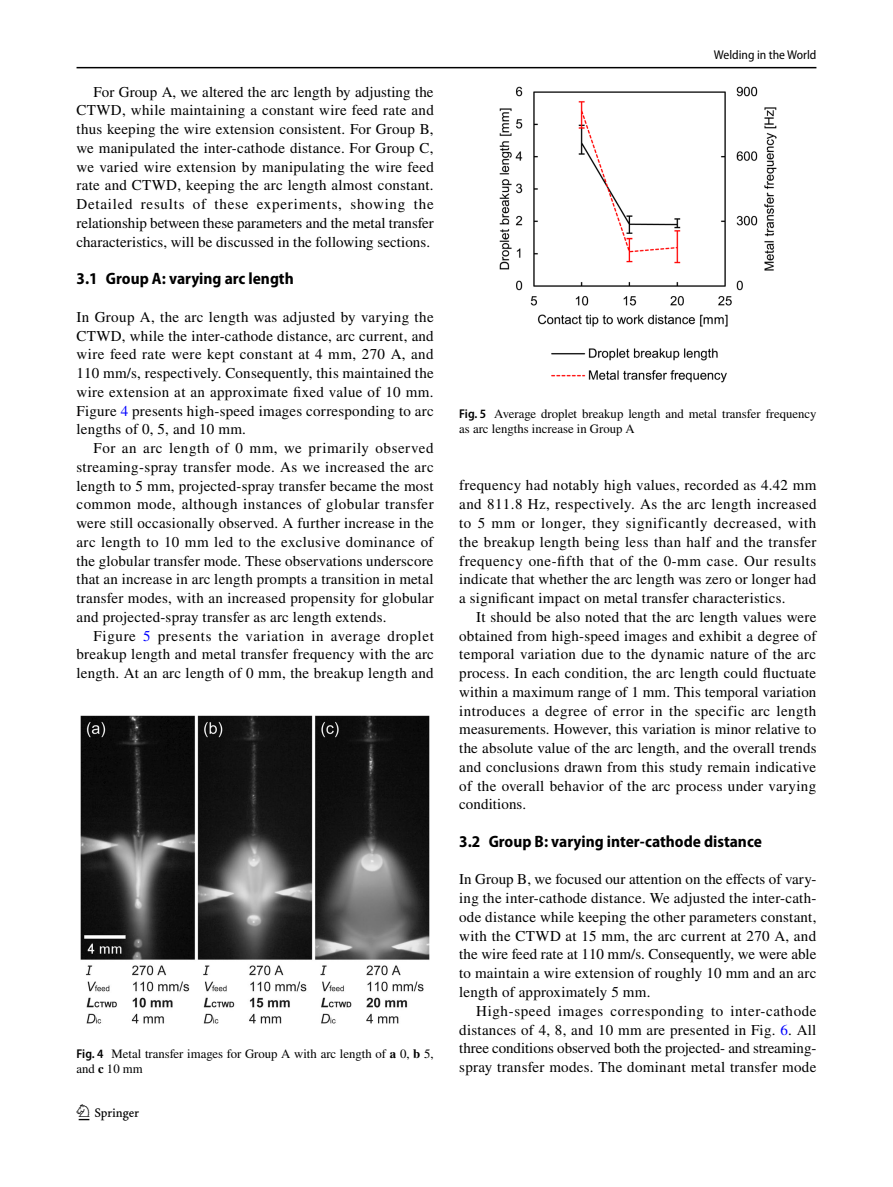
<style>
.page{position:relative;width:893px;height:1187px;background:#fff}
.page>*{position:absolute;margin:0;border:0;box-sizing:border-box;transform-origin:0 0}
.t1{font:22.5px "Springnew Regular 2";color:#000}
.t2{font:700 semi-condensed 16.5px "Myriad Pro";color:#000}
.t3{font:15px/18.8px "STIX";letter-spacing:.015em;color:#000;text-align:justify}
.t4{font:12.75px/15px "STIX";color:#000}
.t5{font:semi-condensed 12.75px "Myriad Pro";color:#000}
.s1{color:#00f}
.s2{font-family:"Myriad Pro";font-weight:600;font-stretch:semi-condensed}
.s3{font-weight:700}
</style>
<div class="page">
<hr style="left:77px;top:67px;width:739px;height:1px;background:#000">
<img style="left:81px;top:715px;width:348px;height:308px">
<img style="left:500px;top:87px;width:276px;height:296px">
<p class="t3" style="left:77px;top:83px;width:359px;text-indent:17px">For Group A, we altered the arc length by adjusting the CTWD, while maintaining a constant wire feed rate and thus keeping the wire extension consistent. For Group B, we manipulated the inter-cathode distance. For Group C, we varied wire extension by manipulating the wire feed rate and CTWD, keeping the arc length almost constant.<br>Detailed results of these experiments, showing the relationship between these parameters and the metal transfer characteristics, will be discussed in the following sections.</p>
<p class="t2" style="left:77px;top:269px;width:219px">3.1 Group A: varying arc length</p>
<p class="t3" style="left:77px;top:308px;width:359px">In Group A, the arc length was adjusted by varying the CTWD, while the inter-cathode distance, arc current, and wire feed rate were kept constant at 4 mm, 270 A, and 110 mm/s, respectively. Consequently, this maintained the wire extension at an approximate fixed value of 10 mm.<br>Figure <span class="s1">4</span> presents high-speed images corresponding to arc lengths of 0, 5, and 10 mm.</p>
<p class="t3" style="left:77px;top:439px;width:359px;text-indent:17px">For an arc length of 0 mm, we primarily observed streaming-spray transfer mode. As we increased the arc length to 5 mm, projected-spray transfer became the most common mode, although instances of globular transfer were still occasionally observed. A further increase in the arc length to 10 mm led to the exclusive dominance of the globular transfer mode. These observations underscore that an increase in arc length prompts a transition in metal transfer modes, with an increased propensity for globular and projected-spray transfer as arc length extends.</p>
<p class="t3" style="left:77px;top:627px;width:359px;text-indent:17px">Figure <span class="s1">5</span> presents the variation in average droplet breakup length and metal transfer frequency with the arc length. At an arc length of 0 mm, the breakup length and</p>
<p class="t4" style="left:77px;top:1047px;width:359px"><span class="s2">Fig. 4</span> Metal transfer images for Group A with arc length of <span class="s3">a</span> 0, <span class="s3">b</span> 5, and <span class="s3">c</span> 10 mm</p>
<h1 class="t1" style="left:79px;top:1104px;width:62px">1 3</h1>
<p class="t5" style="left:714px;top:48px;width:104px">Welding in the World</p>
<p class="t4" style="left:459px;top:407px;width:359px"><span class="s2">Fig. 5</span> Average droplet breakup length and metal transfer frequency as arc lengths increase in Group A</p>
<p class="t3" style="left:459px;top:477px;width:359px">frequency had notably high values, recorded as 4.42 mm and 811.8 Hz, respectively. As the arc length increased to 5 mm or longer, they significantly decreased, with the breakup length being less than half and the transfer frequency one-fifth that of the 0-mm case. Our results indicate that whether the arc length was zero or longer had a significant impact on metal transfer characteristics.</p>
<p class="t3" style="left:459px;top:608px;width:359px;text-indent:17px">It should be also noted that the arc length values were obtained from high-speed images and exhibit a degree of temporal variation due to the dynamic nature of the arc process. In each condition, the arc length could fluctuate within a maximum range of 1 mm. This temporal variation introduces a degree of error in the specific arc length measurements. However, this variation is minor relative to the absolute value of the arc length, and the overall trends and conclusions drawn from this study remain indicative of the overall behavior of the arc process under varying conditions.</p>
<p class="t2" style="left:459px;top:832px;width:304px">3.2 Group B: varying inter‑cathode distance</p>
<p class="t3" style="left:459px;top:871px;width:359px">In Group B, we focused our attention on the effects of vary&shy;ing the inter-cathode distance. We adjusted the inter-cath&shy;ode distance while keeping the other parameters constant, with the CTWD at 15 mm, the arc current at 270 A, and the wire feed rate at 110 mm/s. Consequently, we were able to maintain a wire extension of roughly 10 mm and an arc length of approximately 5 mm.</p>
<p class="t3" style="left:459px;top:1002px;width:359px;text-indent:17px">High-speed images corresponding to inter-cathode distances of 4, 8, and 10 mm are presented in Fig. <span class="s1">6</span>. All three conditions observed both the projected- and streaming&shy;spray transfer modes. The dominant metal transfer mode</p>
</div>
